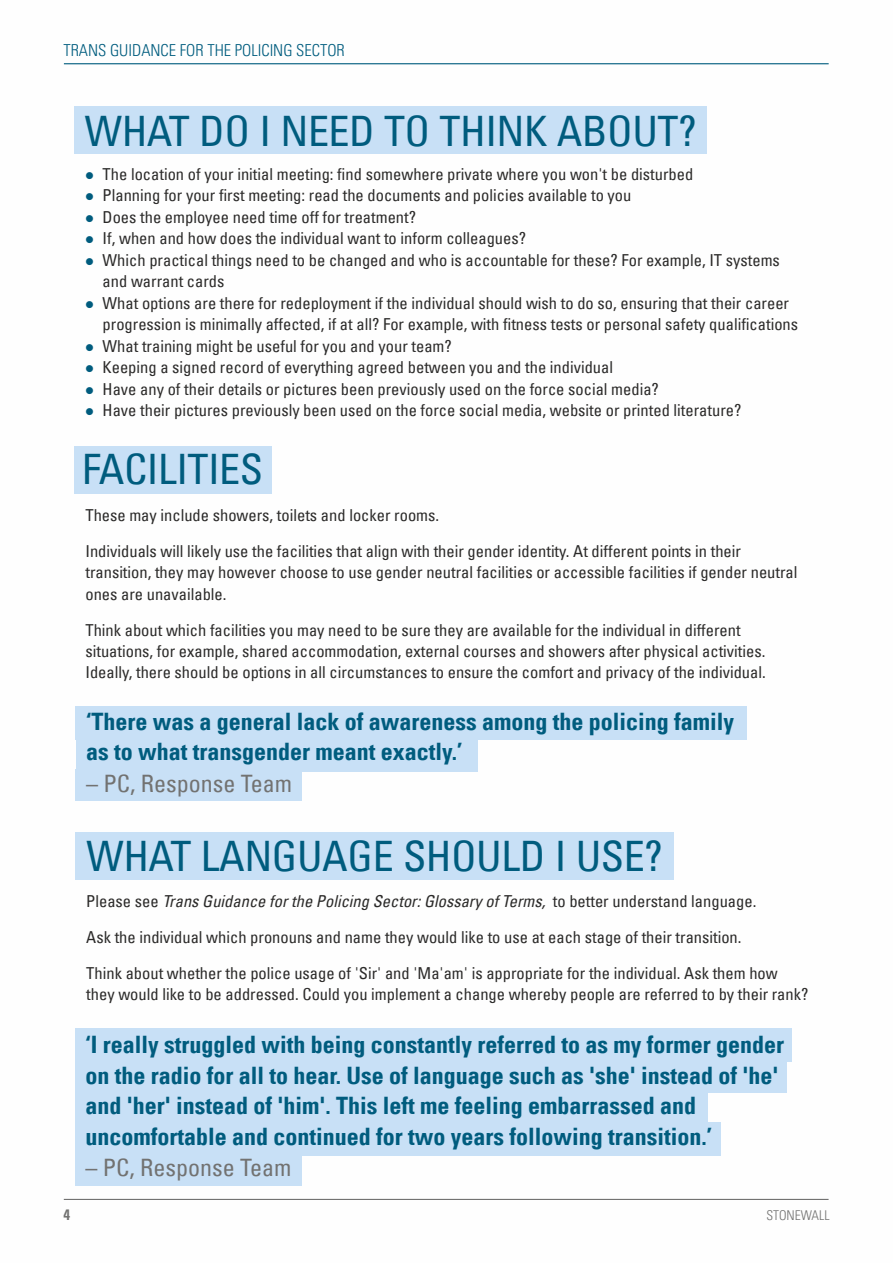
<style>
.page{position:relative;width:893px;height:1263px;background:#fff}
.page>*{position:absolute;margin:0;border:0;box-sizing:border-box;transform-origin:0 0}
.t1{font:condensed 42px "Univers LT";letter-spacing:-.01em;color:#005c7e}
.t2{font:700 condensed 24px/30.8px "Univers LT";color:#005c7e}
.t3{font:condensed 24px "Univers LT";color:#727271}
.t4{font:condensed 16.5px/21.5px "Univers LT";color:#2b2a29}
.t5{font:300 condensed 16.5px "Univers LT Pro";color:#005c7e}
.t6{font:700 condensed 15px "Univers LT Pro";color:#727271}
.t7{font:300 condensed 13.5px "Univers LT Pro";color:#727271}
.s1{color:#005c7e}
.s2{font-style:italic}
</style>
<div class="page">
<div style="left:75px;top:1028px;width:717px;height:34px;background:#c8e0f6"></div>
<div style="left:75px;top:1059px;width:712px;height:34px;background:#c8e0f6"></div>
<div style="left:75px;top:1091px;width:632px;height:33px;background:#c8e0f6"></div>
<div style="left:75px;top:1122px;width:646px;height:34px;background:#c8e0f6"></div>
<div style="left:75px;top:706px;width:672px;height:34px;background:#c8e0f6"></div>
<div style="left:76px;top:738px;width:401px;height:33px;background:#c8e0f6"></div>
<div style="left:75px;top:1154px;width:227px;height:31px;background:#c8e0f6"></div>
<div style="left:76px;top:769px;width:226px;height:31px;background:#c8e0f6"></div>
<div style="left:74px;top:106px;width:632px;height:47px;background:#c8e0f6"></div>
<div style="left:75px;top:446px;width:197px;height:48px;background:#c8e0f6"></div>
<div style="left:75px;top:833px;width:599px;height:47px;background:#c8e0f6"></div>
<hr style="left:64px;top:63px;width:765px;height:1px;background:#005c7e">
<hr style="left:64px;top:1199px;width:765px;height:1px;background:#727271">
<p class="t5" style="left:63px;top:44px;width:283px">TRANS GUIDANCE FOR THE POLICING SECTOR</p>
<h1 class="t1" style="left:85px;top:115px;width:613px">WHAT DO I NEED TO THINK ABOUT?</h1>
<p class="t4" style="left:85px;top:165px;width:610px"><span class="s1">●</span> The location of your initial meeting: find somewhere private where you won't be disturbed</p>
<p class="t4" style="left:85px;top:186px;width:548px"><span class="s1">●</span> Planning for your first meeting: read the documents and policies available to you</p>
<p class="t4" style="left:85px;top:208px;width:332px"><span class="s1">●</span> Does the employee need time off for treatment?</p>
<p class="t4" style="left:85px;top:229px;width:442px"><span class="s1">●</span> If, when and how does the individual want to inform colleagues?</p>
<p class="t4" style="left:103px;top:251px;width:679px;text-indent:-17px"><span class="s1">●</span> Which practical things need to be changed and who is accountable for these? For example, IT systems and warrant cards</p>
<p class="t4" style="left:103px;top:294px;width:697px;text-indent:-17px"><span class="s1">●</span> What options are there for redeployment if the individual should wish to do so, ensuring that their career progression is minimally affected, if at all? For example, with fitness tests or personal safety qualifications</p>
<p class="t4" style="left:85px;top:337px;width:368px"><span class="s1">●</span> What training might be useful for you and your team?</p>
<p class="t4" style="left:85px;top:358px;width:529px"><span class="s1">●</span> Keeping a signed record of everything agreed between you and the individual</p>
<p class="t4" style="left:85px;top:379px;width:575px"><span class="s1">●</span> Have any of their details or pictures been previously used on the force social media?</p>
<p class="t4" style="left:85px;top:401px;width:658px"><span class="s1">●</span> Have their pictures previously been used on the force social media, website or printed literature?</p>
<h1 class="t1" style="left:82px;top:454px;width:182px">FACILITIES</h1>
<p class="t4" style="left:85px;top:498px;width:657px;line-height:36px">These may include showers, toilets and locker rooms.<br>Individuals will likely use the facilities that align with their gender identity. At different points in their</p>
<p class="t4" style="left:85px;top:563px;width:714px">transition, they may however choose to use gender neutral facilities or accessible facilities if gender neutral ones are unavailable.</p>
<p class="t4" style="left:85px;top:620px;width:682px">Think about which facilities you may need to be sure they are available for the individual in different situations, for example, shared accommodation, external courses and showers after physical activities.<br>Ideally, there should be options in all circumstances to ensure the comfort and privacy of the individual.</p>
<h2 class="t2" style="left:86px;top:708px;width:649px">‘There was a general lack of awareness among the policing family as to what transgender meant exactly.’</h2>
<h2 class="t3" style="left:86px;top:774px;width:208px">– PC, Response Team</h2>
<h1 class="t1" style="left:86px;top:841px;width:578px">WHAT LANGUAGE SHOULD I USE?</h1>
<p class="t4" style="left:86px;top:884px;width:693px;line-height:36px">Please see <span class="s2">Trans Guidance for the Policing Sector: Glossary of Terms,</span> to better understand language.<br>Ask the individual which pronouns and name they would like to use at each stage of their transition.<br>Think about whether the police usage of 'Sir' and 'Ma'am' is appropriate for the individual. Ask them how</p>
<p class="t4" style="left:86px;top:985px;width:724px">they would like to be addressed. Could you implement a change whereby people are referred to by their rank?</p>
<p class="t2" style="left:85px;top:1031px;width:700px">‘I really struggled with being constantly referred to as my former gender on the radio for all to hear. Use of language such as 'she' instead of 'he' and 'her' instead of 'him'. This left me feeling embarrassed and uncomfortable and continued for two years following transition.’</p>
<h2 class="t3" style="left:85px;top:1159px;width:208px">– PC, Response Team</h2>
<p class="t6" style="left:64px;top:1209px;width:8px">4</p>
<p class="t7" style="left:766px;top:1210px;width:65px">STONEWALL</p>
</div>
